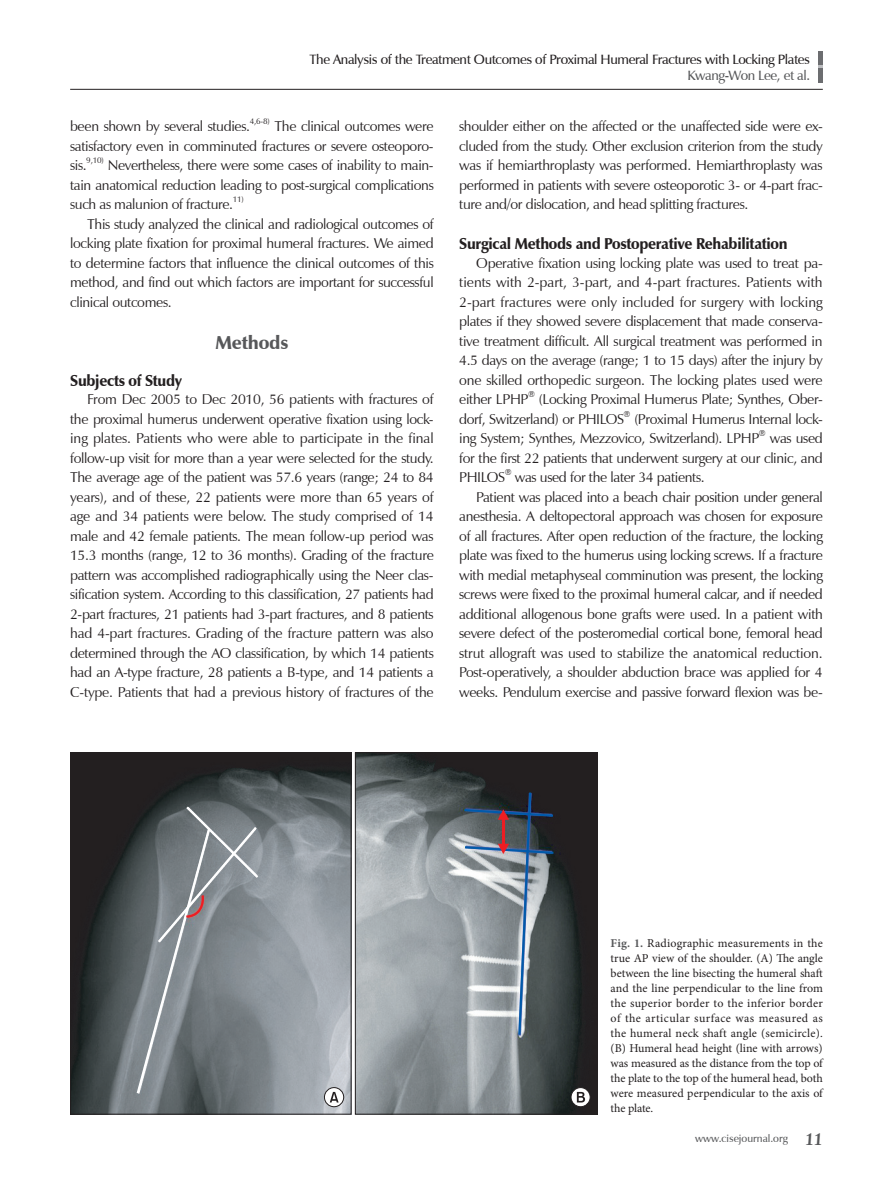
<style>
.page{position:relative;width:893px;height:1191px;background:#fff}
.page>*{position:absolute;margin:0;border:0;box-sizing:border-box;transform-origin:0 0}
.서론{font:900 18.75px "Zapf Humanist 601 BT";letter-spacing:-.01em;color:#57585a}
._1__제목{font:900 15.75px "Zapf Humanist 601 BT";letter-spacing:-.02em;color:#231f20;scale:.95 1}
.본문{font:14.25px/19.5px "Zapf Humanist 601 BT";letter-spacing:-.025em;color:#231f20;text-align:justify}
.쪽제목{font:600 13.5px "Zapf Humanist 601 BT";letter-spacing:-.025em;color:#231f20}
.쪽제목-이름{font:600 13.5px "Zapf Humanist 601 BT";letter-spacing:-.025em;color:#57585a}
.표_그림서체{font:12px/15px "Minion Pro";letter-spacing:-.005em;color:#231f20;text-align:justify}
.t1{font:600 10.5px "Zapf Humanist 601 BT";color:#57585a}
.본문-2{font:8.25px "Zapf Humanist 601 BT";color:#231f20}
.s1{font-weight:700;color:#57585a}
.s2{font-family:"Zapf Chancery IT Cby BT";font-weight:700;font-size:19.5px}
</style>
<div class="page">
<hr style="left:819px;top:51px;width:4px;height:32px;background:#6c6d70">
<hr style="left:70px;top:89px;width:753px;height:1px;background:#231f20">
<svg style="left:70px;top:752px;width:528px;height:362px;background:#676c6f"></svg>
<svg style="left:571px;top:1087px;width:19px;height:19px"></svg>
<div style="left:571px;top:1087px;width:19px;height:20px;border:1px solid #231f20;border-radius:50%"></div>
<svg style="left:577px;top:1092px;width:8px;height:10px"></svg>
<svg style="left:324px;top:1087px;width:20px;height:19px"></svg>
<div style="left:324px;top:1087px;width:20px;height:20px;border:1px solid #231f20;border-radius:50%"></div>
<svg style="left:330px;top:1092px;width:9px;height:10px"></svg>
<svg style="left:462px;top:790px;width:94px;height:246px;background:#7a8288"></svg>
<svg style="left:135px;top:804px;width:125px;height:291px;background:#787f83"></svg>
<p class="쪽제목" style="left:309px;top:51px;width:502px">The Analysis of the Treatment Outcomes of Proximal Humeral Fractures with Locking Plates</p>
<p class="쪽제목-이름" style="left:687px;top:67px;width:124px">Kwang-Won Lee, et al.</p>
<p class="본문" style="left:70px;top:116px;width:181px">been shown by several studies.</p>
<p class="본문-2" style="left:250px;top:116px;width:22px">4,6-8)</p>
<p class="본문" style="left:70px;top:116px;width:365px;text-indent:204px">The clinical outcomes were satisfactory even in comminuted fractures or severe osteoporo&shy;sis.</p>
<p class="본문-2" style="left:86px;top:155px;width:19px">9,10)</p>
<p class="본문" style="left:70px;top:155px;width:365px;text-indent:38px">Nevertheless, there were some cases of inability to main&shy;tain anatomical reduction leading to post-surgical complications such as malunion of fracture.</p>
<p class="본문-2" style="left:233px;top:194px;width:12px">11)</p>
<p class="본문" style="left:70px;top:214px;width:365px;text-indent:17px">This study analyzed the clinical and radiological outcomes of locking plate fixation for proximal humeral fractures. We aimed to determine factors that influence the clinical outcomes of this method, and find out which factors are important for successful clinical outcomes.</p>
<p class="서론" style="left:215px;top:331px;width:75px">Methods</p>
<p class="_1__제목" style="left:70px;top:371px;width:119px">Subjects of Study</p>
<p class="본문" style="left:70px;top:389px;width:365px;text-indent:17px">From Dec 2005 to Dec 2010, 56 patients with fractures of the proximal humerus underwent operative fixation using lock&shy;ing plates. Patients who were able to participate in the final follow-up visit for more than a year were selected for the study.<br>The average age of the patient was 57.6 years (range; 24 to 84 years), and of these, 22 patients were more than 65 years of age and 34 patients were below. The study comprised of 14 male and 42 female patients. The mean follow-up period was 15.3 months (range, 12 to 36 months). Grading of the fracture pattern was accomplished radiographically using the Neer clas&shy;sification system. According to this classification, 27 patients had 2-part fractures, 21 patients had 3-part fractures, and 8 patients had 4-part fractures. Grading of the fracture pattern was also determined through the AO classification, by which 14 patients had an A-type fracture, 28 patients a B-type, and 14 patients a C-type. Patients that had a previous history of fractures of the</p>
<p class="본문" style="left:459px;top:116px;width:365px">shoulder either on the affected or the unaffected side were ex&shy;cluded from the study. Other exclusion criterion from the study was if hemiarthroplasty was performed. Hemiarthroplasty was performed in patients with severe osteoporotic 3- or 4-part frac&shy;ture and/or dislocation, and head splitting fractures.</p>
<p class="_1__제목" style="left:459px;top:234px;width:347px">Surgical Methods and Postoperative Rehabilitation</p>
<p class="본문" style="left:459px;top:253px;width:365px;text-indent:17px">Operative fixation using locking plate was used to treat pa&shy;tients with 2-part, 3-part, and 4-part fractures. Patients with 2-part fractures were only included for surgery with locking plates if they showed severe displacement that made conserva&shy;tive treatment difficult. All surgical treatment was performed in 4.5 days on the average (range; 1 to 15 days) after the injury by one skilled orthopedic surgeon. The locking plates used were either LPHP</p>
<p class="본문-2" style="left:528px;top:389px;width:8px">®</p>
<p class="본문" style="left:459px;top:389px;width:365px;text-indent:80px">(Locking Proximal Humerus Plate; Synthes, Ober&shy;dorf, Switzerland) or PHILOS</p>
<p class="본문-2" style="left:624px;top:409px;width:8px">®</p>
<p class="본문" style="left:459px;top:409px;width:365px;text-indent:175px">(Proximal Humerus Internal lock&shy;ing System; Synthes, Mezzovico, Switzerland). LPHP</p>
<p class="본문-2" style="left:759px;top:428px;width:8px">®</p>
<p class="본문" style="left:459px;top:428px;width:365px;text-indent:311px">was used for the first 22 patients that underwent surgery at our clinic, and PHILOS</p>
<p class="본문-2" style="left:505px;top:467px;width:8px">®</p>
<p class="본문" style="left:515px;top:467px;width:191px">was used for the later 34 patients.</p>
<p class="본문" style="left:459px;top:487px;width:365px;text-indent:17px">Patient was placed into a beach chair position under general anesthesia. A deltopectoral approach was chosen for exposure of all fractures. After open reduction of the fracture, the locking plate was fixed to the humerus using locking screws. If a fracture with medial metaphyseal comminution was present, the locking screws were fixed to the proximal humeral calcar, and if needed additional allogenous bone grafts were used. In a patient with severe defect of the posteromedial cortical bone, femoral head strut allograft was used to stabilize the anatomical reduction.<br>Post-operatively, a shoulder abduction brace was applied for 4 weeks. Pendulum exercise and passive forward flexion was be-</p>
<p class="표_그림서체" style="left:611px;top:936px;width:214px"><span class="s1">Fig. 1.</span> Radiographic measurements in the true AP view of the shoulder. (A) The angle between the line bisecting the humeral shaft and the line perpendicular to the line from the superior border to the inferior border of the articular surface was measured as the humeral neck shaft angle (semicircle). (B) Humeral head height (line with arrows) was measured as the distance from the top of the plate to the top of the humeral head, both were measured perpendicular to the axis of the plate.</p>
<p class="t1" style="left:695px;top:1132px;width:129px">www.cisejournal.org <span class="s2">11</span></p>
</div>
